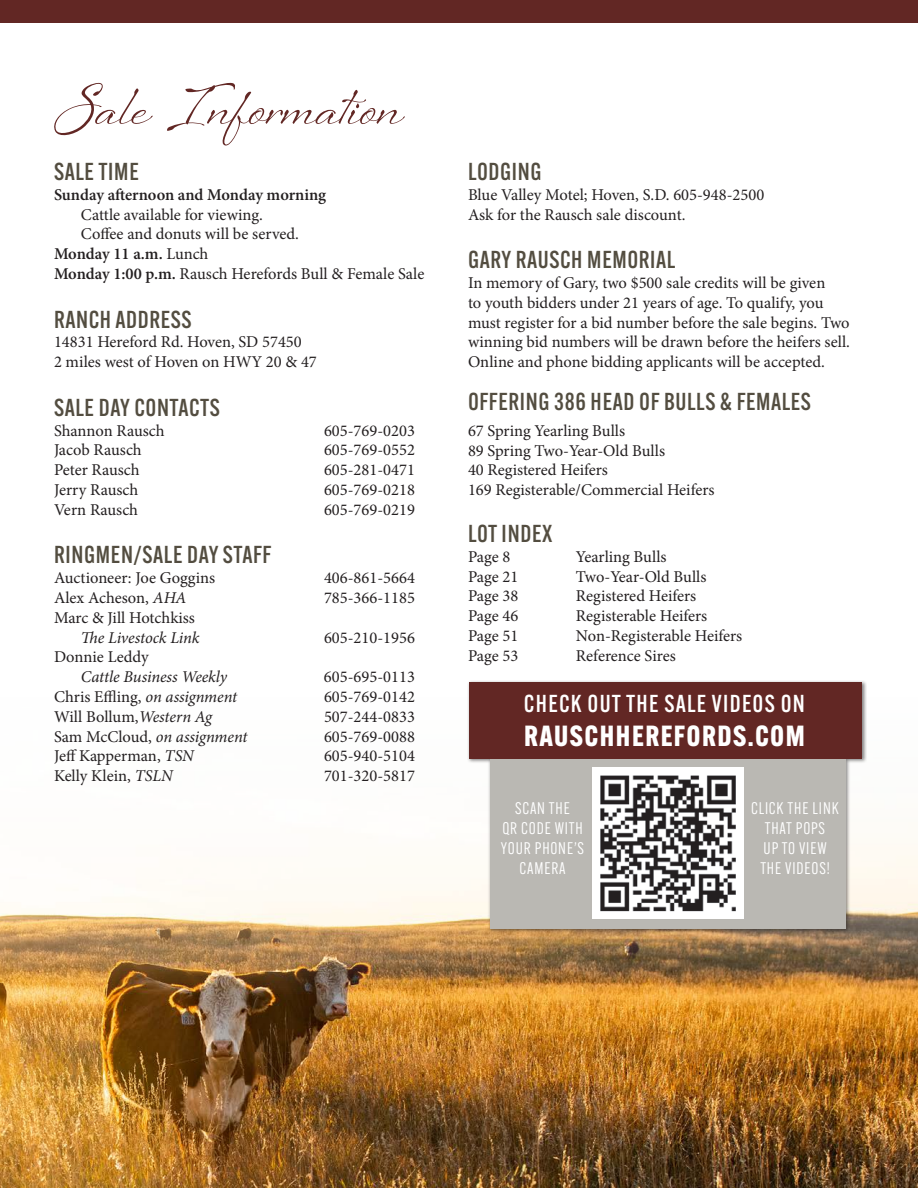
<style>
.page{position:relative;width:918px;height:1188px;background:#fff}
.page>*{position:absolute;margin:0;border:0;box-sizing:border-box;transform-origin:0 0}
.t1{font:54px "Sheila";letter-spacing:.005em;color:#622724}
.t2{font:700 28.5px "Alternate Gothic ATF";letter-spacing:.05em;color:#fff}
.t3{font:500 24px "Alternate Gothic ATF";letter-spacing:.025em;color:#534d40}
.t4{font:500 24px "Alternate Gothic ATF";letter-spacing:.05em;color:#fff}
.t5{font:16.5px/19.8px "Minion Pro";color:#231f20}
.t6{font:16.5px/19.8px "Alternate Gothic ATF";letter-spacing:.05em;color:#fff;text-align:center}
.t7{font:italic 16.5px "Minion Pro";letter-spacing:-.01em;color:#231f20}
.t8{font:600 16.5px "Minion Pro";color:#231f20}
.s1{font-weight:400}
.s2{font-weight:600}
.s3{font-style:italic}
.s4{font-style:normal}
</style>
<div class="page">
<img style="left:0;top:844px;width:918px;height:344px">
<div style="left:0;top:0;width:918px;height:23px;background:#622724"></div>
<div style="left:468px;top:680px;width:399px;height:253px;background:#231f20;opacity:.55"></div>
<div style="left:490px;top:747px;width:355px;height:181px;background:#bab8b3"></div>
<div style="left:470px;top:682px;width:392px;height:77px;background:#622724"></div>
<img style="left:593px;top:768px;width:150px;height:150px">
<p class="t1" style="left:54px;top:73px;width:350px">Sale Information</p>
<p class="t3" style="left:54px;top:156px;width:86px">SALE TIME</p>
<p class="t8" style="left:54px;top:183px;width:274px">Sunday afternoon and Monday morning</p>
<p class="t5" style="left:81px;top:204px;width:183px">Cattle available for viewing.</p>
<p class="t5" style="left:81px;top:224px;width:220px">Coffee and donuts will be served.</p>
<p class="t8" style="left:54px;top:242px;width:156px">Monday 11 a.m. <span class="s1">Lunch</span></p>
<p class="t5" style="left:54px;top:264px;width:372px"><span class="s2">Monday 1:00 p.m.</span> Rausch Herefords Bull &amp; Female Sale</p>
<p class="t3" style="left:54px;top:304px;width:139px">RANCH ADDRESS</p>
<p class="t5" style="left:54px;top:332px;width:249px">14831 Hereford Rd. Hoven, SD 57450</p>
<p class="t5" style="left:54px;top:352px;width:264px">2 miles west of Hoven on HWY 20 &amp; 47</p>
<p class="t3" style="left:54px;top:392px;width:168px">SALE DAY CONTACTS</p>
<p class="t5" style="left:54px;top:420px;width:112px">Shannon Rausch</p>
<p class="t5" style="left:324px;top:420px;width:92px">605-769-0203</p>
<p class="t5" style="left:54px;top:440px;width:89px">Jacob Rausch</p>
<p class="t5" style="left:324px;top:440px;width:92px">605-769-0552</p>
<p class="t5" style="left:54px;top:460px;width:87px">Peter Rausch</p>
<p class="t5" style="left:324px;top:460px;width:92px">605-281-0471</p>
<p class="t5" style="left:54px;top:480px;width:86px">Jerry Rausch</p>
<p class="t5" style="left:324px;top:480px;width:92px">605-769-0218</p>
<p class="t5" style="left:54px;top:500px;width:86px">Vern Rausch</p>
<p class="t5" style="left:324px;top:500px;width:92px">605-769-0219</p>
<p class="t3" style="left:54px;top:540px;width:219px">RINGMEN/SALE DAY STAFF</p>
<p class="t5" style="left:54px;top:568px;width:163px">Auctioneer: Joe Goggins</p>
<p class="t5" style="left:324px;top:568px;width:92px">406-861-5664</p>
<p class="t5" style="left:54px;top:588px;width:134px">Alex Acheson, <span class="s3">AHA</span></p>
<p class="t5" style="left:324px;top:588px;width:92px">785-366-1185</p>
<p class="t5" style="left:54px;top:608px;width:143px">Marc &amp; Jill Hotchkiss</p>
<p class="t7" style="left:81px;top:626px;width:120px">The Livestock Link</p>
<p class="t5" style="left:324px;top:627px;width:92px">605-210-1956</p>
<p class="t5" style="left:54px;top:647px;width:96px">Donnie Leddy</p>
<p class="t7" style="left:81px;top:666px;width:148px">Cattle Business Weekly</p>
<p class="t5" style="left:324px;top:667px;width:92px">605-695-0113</p>
<p class="t5" style="left:54px;top:687px;width:185px">Chris Effling, <span class="s3">on assignment</span></p>
<p class="t5" style="left:324px;top:687px;width:92px">605-769-0142</p>
<p class="t5" style="left:54px;top:707px;width:160px">Will Bollum,<span class="s3">Western Ag</span></p>
<p class="t5" style="left:324px;top:707px;width:92px">507-244-0833</p>
<p class="t7" style="left:54px;top:725px;width:195px"><span class="s4">Sam McCloud,</span> on assignment</p>
<p class="t5" style="left:324px;top:726px;width:92px">605-769-0088</p>
<p class="t5" style="left:54px;top:746px;width:141px">Jeff Kapperman, <span class="s3">TSN</span></p>
<p class="t5" style="left:324px;top:746px;width:92px">605-940-5104</p>
<p class="t5" style="left:54px;top:766px;width:120px">Kelly Klein, <span class="s3">TSLN</span></p>
<p class="t5" style="left:324px;top:766px;width:92px">701-320-5817</p>
<p class="t3" style="left:468px;top:156px;width:75px">LODGING</p>
<p class="t5" style="left:468px;top:185px;width:298px">Blue Valley Motel; Hoven, S.D. 605-948-2500</p>
<p class="t5" style="left:468px;top:204px;width:219px">Ask for the Rausch sale discount.</p>
<p class="t3" style="left:468px;top:245px;width:209px">GARY RAUSCH MEMORIAL</p>
<p class="t5" style="left:468px;top:273px;width:383px">In memory of Gary, two $500 sale credits will be given<br>to youth bidders under 21 years of age. To qualify, you must register for a bid number before the sale begins. Two winning bid numbers will be drawn before the heifers sell.<br>Online and phone bidding applicants will be accepted.</p>
<p class="t3" style="left:468px;top:387px;width:345px">OFFERING 386 HEAD OF BULLS &amp; FEMALES</p>
<p class="t5" style="left:468px;top:421px;width:159px">67 Spring Yearling Bulls</p>
<p class="t5" style="left:468px;top:441px;width:199px">89 Spring Two-Year-Old Bulls</p>
<p class="t5" style="left:468px;top:460px;width:141px">40 Registered Heifers</p>
<p class="t5" style="left:468px;top:480px;width:248px">169 Registerable/Commercial Heifers</p>
<p class="t3" style="left:468px;top:519px;width:86px">LOT INDEX</p>
<p class="t5" style="left:468px;top:547px;width:44px">Page 8</p>
<p class="t5" style="left:576px;top:547px;width:92px">Yearling Bulls</p>
<p class="t5" style="left:468px;top:567px;width:52px">Page 21</p>
<p class="t5" style="left:576px;top:567px;width:132px">Two-Year-Old Bulls</p>
<p class="t5" style="left:468px;top:586px;width:52px">Page 38</p>
<p class="t5" style="left:576px;top:586px;width:122px">Registered Heifers</p>
<p class="t5" style="left:468px;top:606px;width:52px">Page 46</p>
<p class="t5" style="left:576px;top:606px;width:133px">Registerable Heifers</p>
<p class="t5" style="left:468px;top:626px;width:52px">Page 51</p>
<p class="t5" style="left:576px;top:626px;width:168px">Non-Registerable Heifers</p>
<p class="t5" style="left:468px;top:646px;width:52px">Page 53</p>
<p class="t5" style="left:576px;top:646px;width:101px">Reference Sires</p>
<p class="t4" style="left:524px;top:689px;width:282px">CHECK OUT THE SALE VIDEOS ON</p>
<p class="t2" style="left:524px;top:718px;width:282px">RAUSCHHEREFORDS.COM</p>
<p class="t6" style="left:515px;top:799px;width:56px">SCAN THE</p>
<p class="t6" style="left:501px;top:818px;width:85px">QR CODE WITH<br>YOUR PHONE’S<br>CAMERA</p>
<p class="t6" style="left:751px;top:799px;width:89px">CLICK THE LINK<br>THAT POPS</p>
<p class="t6" style="left:764px;top:838px;width:65px">UP TO VIEW</p>
<p class="t6" style="left:760px;top:858px;width:71px">THE VIDEOS!</p>
</div>
